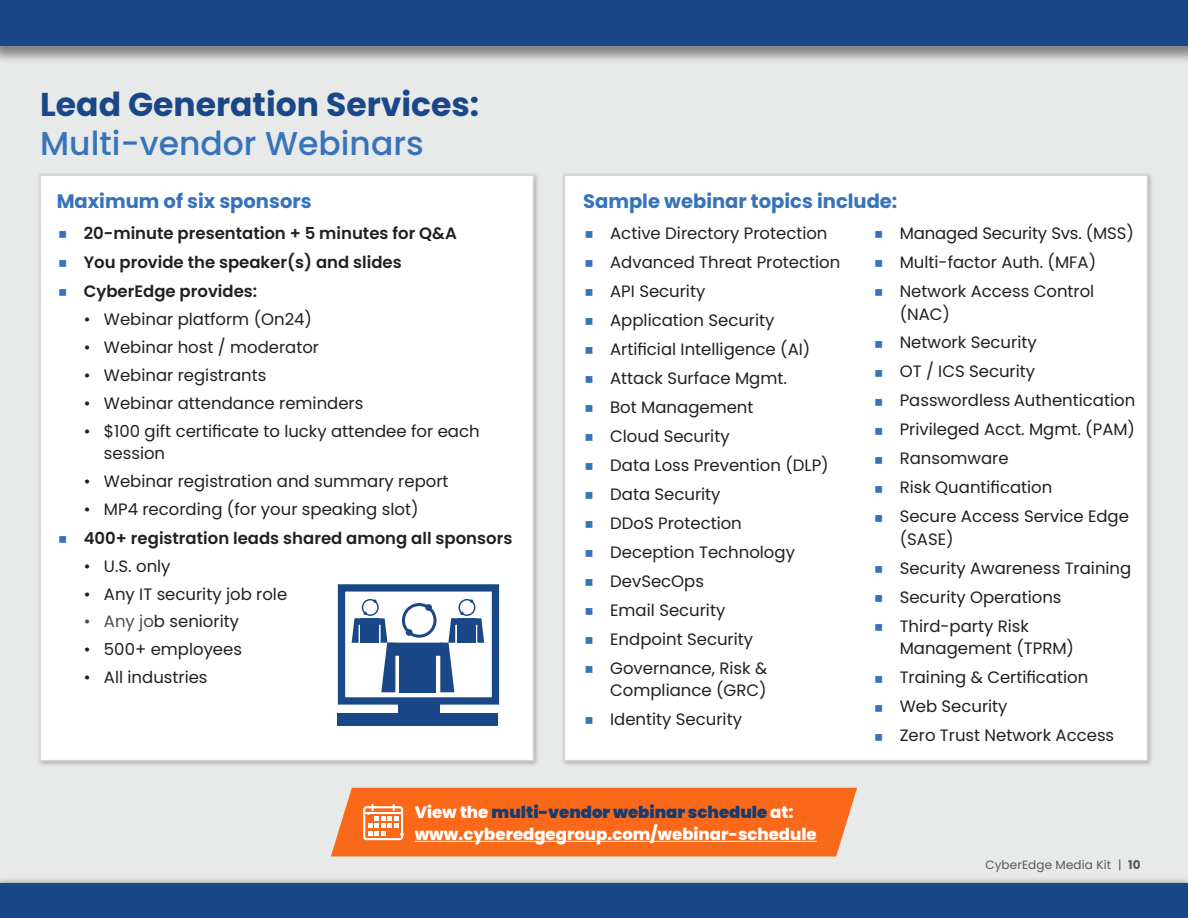
<style>
.page{position:relative;width:1188px;height:918px;background:#fff}
.page>*{position:absolute;margin:0;border:0;box-sizing:border-box;transform-origin:0 0}
.Page_Headers__blue{font:700 33px/39px "Poppins";color:#1a4787}
.Page_Subheads__Med_Blue{font:700 19.5px "Poppins";color:#3673ba}
.t1{font:16.5px/22.5px "Poppins";color:#231f20}
.t2{font:600 16.5px "Poppins";color:#231f20}
.Page_Body_Copy__black{font:800 16.5px/22.5px "Poppins";color:#fff}
.t3{font:12px "Poppins";letter-spacing:.01em;color:#57585a}
.s1{font-weight:500;color:#3673ba}
.s2{color:#4d4d4d}
.s3{font-weight:900;color:#153b70}
.s4{font-weight:700}
</style>
<div class="page">
<div style="left:0;top:36px;width:1188px;height:882px;background:#e8e9e9"></div>
<div style="left:0;top:0;width:1188px;height:64px;background:#231f20;opacity:.5"></div>
<div style="left:0;top:0;width:1188px;height:46px;background:#194787"></div>
<div style="left:36px;top:171px;width:505px;height:596px;background:#231f20;opacity:.3"></div>
<div style="left:39px;top:174px;width:495px;height:587px;background:#fff;border:2px solid #d1d4d4"></div>
<div style="left:560px;top:171px;width:594px;height:596px;background:#231f20;opacity:.3"></div>
<div style="left:564px;top:174px;width:584px;height:587px;background:#fff;border:2px solid #d1d4d4"></div>
<div style="left:338px;top:713px;width:160px;height:13px;background:#1a4787"></div>
<svg style="left:338px;top:584px;width:161px;height:121px"></svg>
<div style="left:398px;top:700px;width:41px;height:15px;background:#1a4787"></div>
<svg style="left:331px;top:788px;width:526px;height:69px;background:#f9732a"></svg>
<hr style="left:364px;top:813px;width:38px;height:1px;background:#fff">
<div style="left:0;top:876px;width:1188px;height:42px;background:#231f20;opacity:.5"></div>
<div style="left:0;top:883px;width:1188px;height:35px;background:#194787"></div>
<p class="Page_Headers__blue" style="left:40px;top:86px;width:441px">Lead Generation Services:<br><span class="s1">Multi-vendor Webinars</span></p>
<p class="Page_Subheads__Med_Blue" style="left:57px;top:190px;width:256px">Maximum of six sponsors</p>
<p class="t2" style="left:84px;top:224px;width:375px">20-minute presentation + 5 minutes for Q&amp;A</p>
<p class="t2" style="left:84px;top:253px;width:320px">You provide the speaker(s) and slides</p>
<p class="t2" style="left:84px;top:282px;width:175px">CyberEdge provides:</p>
<p class="t1" style="left:84px;top:308px;width:230px">• Webinar platform (On24)</p>
<p class="t1" style="left:84px;top:336px;width:237px">• Webinar host / moderator</p>
<p class="t1" style="left:84px;top:364px;width:184px">• Webinar registrants</p>
<p class="t1" style="left:84px;top:392px;width:281px">• Webinar attendance reminders</p>
<p class="t1" style="left:104px;top:420px;width:377px;text-indent:-20px">• $100 gift certificate to lucky attendee for each session</p>
<p class="t1" style="left:84px;top:470px;width:366px">• Webinar registration and summary report</p>
<p class="t1" style="left:84px;top:498px;width:336px">• MP4 recording (for your speaking slot)</p>
<p class="t2" style="left:84px;top:528px;width:430px">400+ registration leads shared among all sponsors</p>
<p class="t1" style="left:84px;top:555px;width:88px">• U.S. only</p>
<p class="t1" style="left:84px;top:583px;width:205px">• Any IT security job role</p>
<p class="t1" style="left:84px;top:611px;width:157px"><span class="s2">• Any jo</span>b seniority</p>
<p class="t1" style="left:84px;top:638px;width:160px">• 500+ employees</p>
<p class="t1" style="left:84px;top:666px;width:125px">• All industries</p>
<p class="Page_Subheads__Med_Blue" style="left:583px;top:190px;width:316px">Sample webinar topics include:</p>
<p class="t1" style="left:610px;top:222px;width:219px">Active Directory Protection</p>
<p class="t1" style="left:610px;top:251px;width:232px">Advanced Threat Protection</p>
<p class="t1" style="left:610px;top:280px;width:97px">API Security</p>
<p class="t1" style="left:610px;top:309px;width:166px">Application Security</p>
<p class="t1" style="left:610px;top:338px;width:202px">Artificial Intelligence (AI)</p>
<p class="t1" style="left:610px;top:367px;width:178px">Attack Surface Mgmt.</p>
<p class="t1" style="left:610px;top:396px;width:145px">Bot Management</p>
<p class="t1" style="left:610px;top:425px;width:121px">Cloud Security</p>
<p class="t1" style="left:610px;top:454px;width:220px">Data Loss Prevention (DLP)</p>
<p class="t1" style="left:610px;top:483px;width:112px">Data Security</p>
<p class="t1" style="left:610px;top:512px;width:133px">DDoS Protection</p>
<p class="t1" style="left:610px;top:541px;width:186px">Deception Technology</p>
<p class="t1" style="left:610px;top:570px;width:95px">DevSecOps</p>
<p class="t1" style="left:610px;top:599px;width:117px">Email Security</p>
<p class="t1" style="left:610px;top:628px;width:144px">Endpoint Security</p>
<p class="t1" style="left:610px;top:657px;width:159px">Governance, Risk &amp;<br>Compliance (GRC)</p>
<p class="t1" style="left:610px;top:708px;width:133px">Identity Security</p>
<p class="t1" style="left:900px;top:222px;width:236px">Managed Security Svs. (MSS)</p>
<p class="t1" style="left:900px;top:251px;width:198px">Multi-factor Auth. (MFA)</p>
<p class="t1" style="left:900px;top:280px;width:196px">Network Access Control (NAC)</p>
<p class="t1" style="left:900px;top:332px;width:138px">Network Security</p>
<p class="t1" style="left:900px;top:361px;width:137px">OT / ICS Security</p>
<p class="t1" style="left:900px;top:390px;width:237px">Passwordless Authentication</p>
<p class="t1" style="left:900px;top:418px;width:237px">Privileged Acct. Mgmt. (PAM)</p>
<p class="t1" style="left:900px;top:447px;width:110px">Ransomware</p>
<p class="t1" style="left:900px;top:476px;width:154px">Risk Quantification</p>
<p class="t1" style="left:900px;top:505px;width:231px">Secure Access Service Edge (SASE)</p>
<p class="t1" style="left:900px;top:557px;width:233px">Security Awareness Training</p>
<p class="t1" style="left:900px;top:586px;width:163px">Security Operations</p>
<p class="t1" style="left:900px;top:615px;width:176px">Third-party Risk<br>Management (TPRM)</p>
<p class="t1" style="left:900px;top:666px;width:190px">Training &amp; Certification</p>
<p class="t1" style="left:900px;top:695px;width:109px">Web Security</p>
<p class="t1" style="left:900px;top:724px;width:216px">Zero Trust Network Access</p>
<p class="Page_Body_Copy__black" style="left:415px;top:801px;width:404px">View the <span class="s3">multi-vendor webinar schedule</span> at: www.cyberedgegroup.com/webinar-schedule</p>
<p class="t3" style="left:985px;top:858px;width:157px">CyberEdge Media Kit | <span class="s4">10</span></p>
</div>
